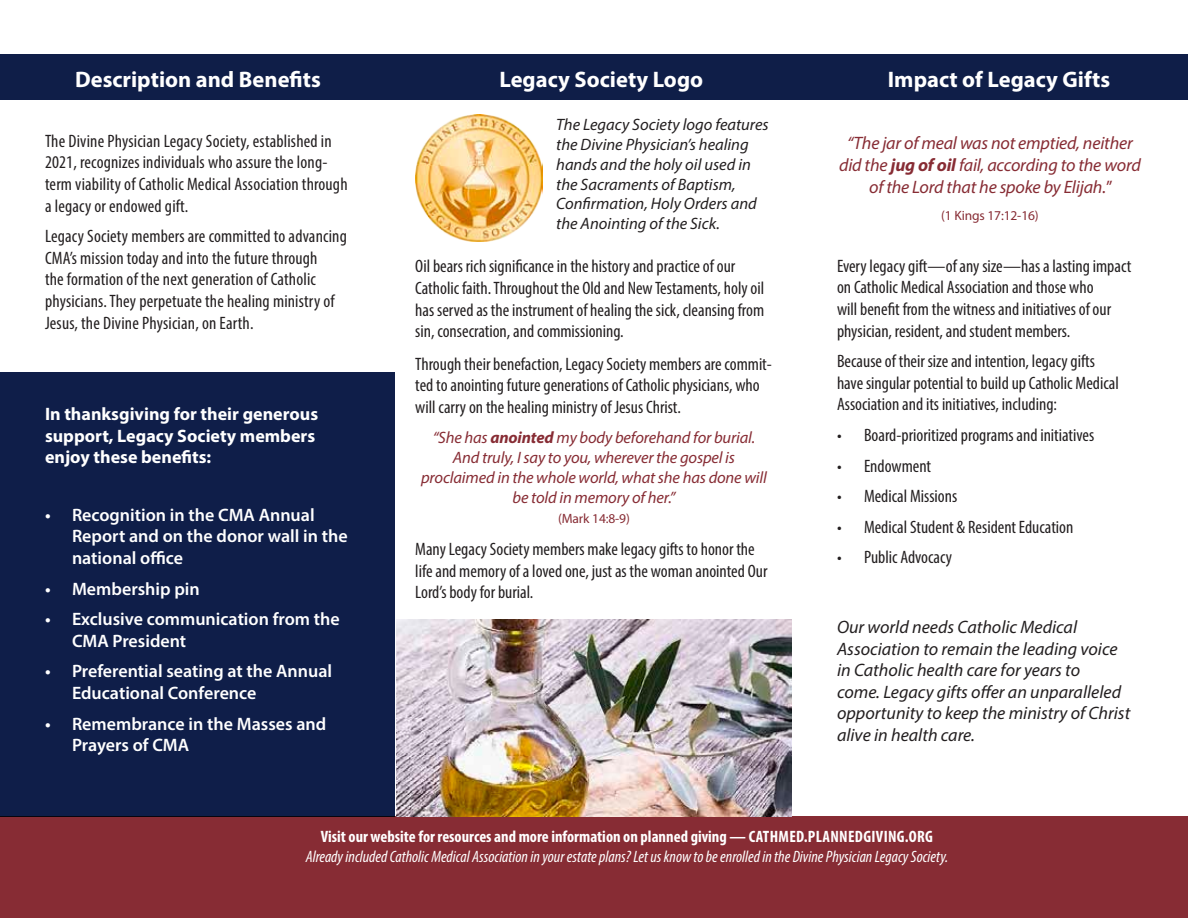
<style>
.page{position:relative;width:1188px;height:918px;background:#fff}
.page>*{position:absolute;margin:0;border:0;box-sizing:border-box;transform-origin:0 0}
.t1{font:700 22.5px "Myriad Pro";color:#fff}
.t2{font:condensed 18px/21.6px "Myriad Pro";color:#231f20}
.t3{font:600 18px/21.6px "Myriad Pro";color:#fff}
.t4{font:italic 18px/21.6px "Myriad Pro";color:#231f20}
.t5{font:italic 18px/21.6px "Myriad Pro";letter-spacing:-.01em;color:#872c34;text-align:center}
.t6{font:700 18px/21.6px "Myriad Pro";color:#fff}
.t7{font:italic 16.5px/19.8px "Myriad Pro";color:#231f20}
.t8{font:italic 16.5px/19.8px "Myriad Pro";letter-spacing:-.01em;color:#872c34;text-align:center}
.t9{font:italic condensed 16.5px "Myriad Pro";color:#fff}
.t10{font:700 condensed 16.5px "Myriad Pro";color:#fff}
.t11{font:13.5px "Myriad Pro";letter-spacing:-.01em;color:#872c34}
.s1{font-weight:700}
.s2{font-style:normal}
</style>
<div class="page">
<div style="left:0;top:372px;width:394px;height:444px;background:#0f1e49"></div>
<div style="left:0;top:816px;width:1188px;height:102px;background:#872c34"></div>
<div style="left:0;top:54px;width:1188px;height:46px;background:#0f1e48"></div>
<img style="left:415px;top:114px;width:128px;height:127px">
<img style="left:396px;top:619px;width:396px;height:197px">
<p class="t1" style="left:75px;top:64px;width:247px">Description and Benefits</p>
<p class="t1" style="left:499px;top:64px;width:205px">Legacy Society Logo</p>
<p class="t1" style="left:888px;top:64px;width:224px">Impact of Legacy Gifts</p>
<p class="t2" style="left:45px;top:130px;width:304px">The Divine Physician Legacy Society, established in 2021, recognizes individuals who assure the long&shy;term viability of Catholic Medical Association through a legacy or endowed gift.</p>
<p class="t2" style="left:45px;top:225px;width:303px">Legacy Society members are committed to advancing CMA’s mission today and into the future through<br>the formation of the next generation of Catholic physicians. They perpetuate the healing ministry of Jesus, the Divine Physician, on Earth.</p>
<p class="t6" style="left:45px;top:402px;width:275px">In thanksgiving for their generous support, Legacy Society members enjoy these benefits:</p>
<p class="t3" style="left:72px;top:503px;width:277px;text-indent:-27px">• Recognition in the CMA Annual<br>Report and on the donor wall in the national office</p>
<p class="t3" style="left:45px;top:577px;width:156px">• Membership pin</p>
<p class="t3" style="left:72px;top:608px;width:269px;text-indent:-27px">• Exclusive communication from the<br>CMA President</p>
<p class="t3" style="left:72px;top:660px;width:262px;text-indent:-27px">• Preferential seating at the Annual<br>Educational Conference</p>
<p class="t3" style="left:72px;top:712px;width:256px;text-indent:-27px">• Remembrance in the Masses and<br>Prayers of CMA</p>
<p class="t7" style="left:556px;top:115px;width:214px">The Legacy Society logo features the Divine Physician’s healing hands and the holy oil used in the Sacraments of Baptism,<br>Confirmation, Holy Orders and the Anointing of the Sick.</p>
<p class="t2" style="left:415px;top:256px;width:350px">Oil bears rich significance in the history and practice of our Catholic faith. Throughout the Old and New Testaments, holy oil has served as the instrument of healing the sick, cleansing from sin, consecration, and commissioning.</p>
<p class="t2" style="left:415px;top:353px;width:358px">Through their benefaction, Legacy Society members are commit&shy;ted to anointing future generations of Catholic physicians, who will carry on the healing ministry of Jesus Christ.</p>
<p class="t8" style="left:421px;top:428px;width:347px">“She has <span class="s1">anointed</span> my body beforehand for burial.<br>And truly, I say to you, wherever the gospel is proclaimed in the whole world, what she has done will be told in memory of her.”</p>
<p class="t11" style="left:558px;top:510px;width:73px">(Mark 14:8-9)</p>
<p class="t2" style="left:415px;top:538px;width:354px">Many Legacy Society members make legacy gifts to honor the life and memory of a loved one, just as the woman anointed Our<br>Lord’s body for burial.</p>
<p class="t5" style="left:839px;top:132px;width:303px">“The jar of meal was not emptied, neither did the <span class="s1">jug of oil</span> fail, according to the word of the Lord that he spoke by Elijah.<span class="s2">”</span></p>
<p class="t11" style="left:941px;top:207px;width:99px">(1 Kings 17:12-16)</p>
<p class="t2" style="left:837px;top:255px;width:296px">Every legacy gift—of any size—has a lasting impact on Catholic Medical Association and those who<br>will benefit from the witness and initiatives of our physician, resident, and student members.</p>
<p class="t2" style="left:837px;top:350px;width:283px">Because of their size and intention, legacy gifts have singular potential to build up Catholic Medical<br>Association and its initiatives, including:</p>
<p class="t2" style="left:837px;top:424px;width:259px">• Board-prioritized programs and initiatives</p>
<p class="t2" style="left:837px;top:455px;width:96px">• Endowment</p>
<p class="t2" style="left:837px;top:485px;width:122px">• Medical Missions</p>
<p class="t2" style="left:837px;top:516px;width:238px">• Medical Student &amp; Resident Education</p>
<p class="t2" style="left:837px;top:546px;width:117px">• Public Advocacy</p>
<p class="t4" style="left:837px;top:616px;width:295px">Our world needs Catholic Medical Association to remain the leading voice in Catholic health care for years to<br>come. Legacy gifts offer an unparalleled opportunity to keep the ministry of Christ alive in health care.</p>
<p class="t10" style="left:321px;top:826px;width:614px">Visit our website for resources and more information on planned giving — CATHMED.PLANNEDGIVING.ORG</p>
<p class="t9" style="left:306px;top:847px;width:644px">Already included Catholic Medical Association in your estate plans? Let us know to be enrolled in the Divine Physician Legacy Society.</p>
</div>
